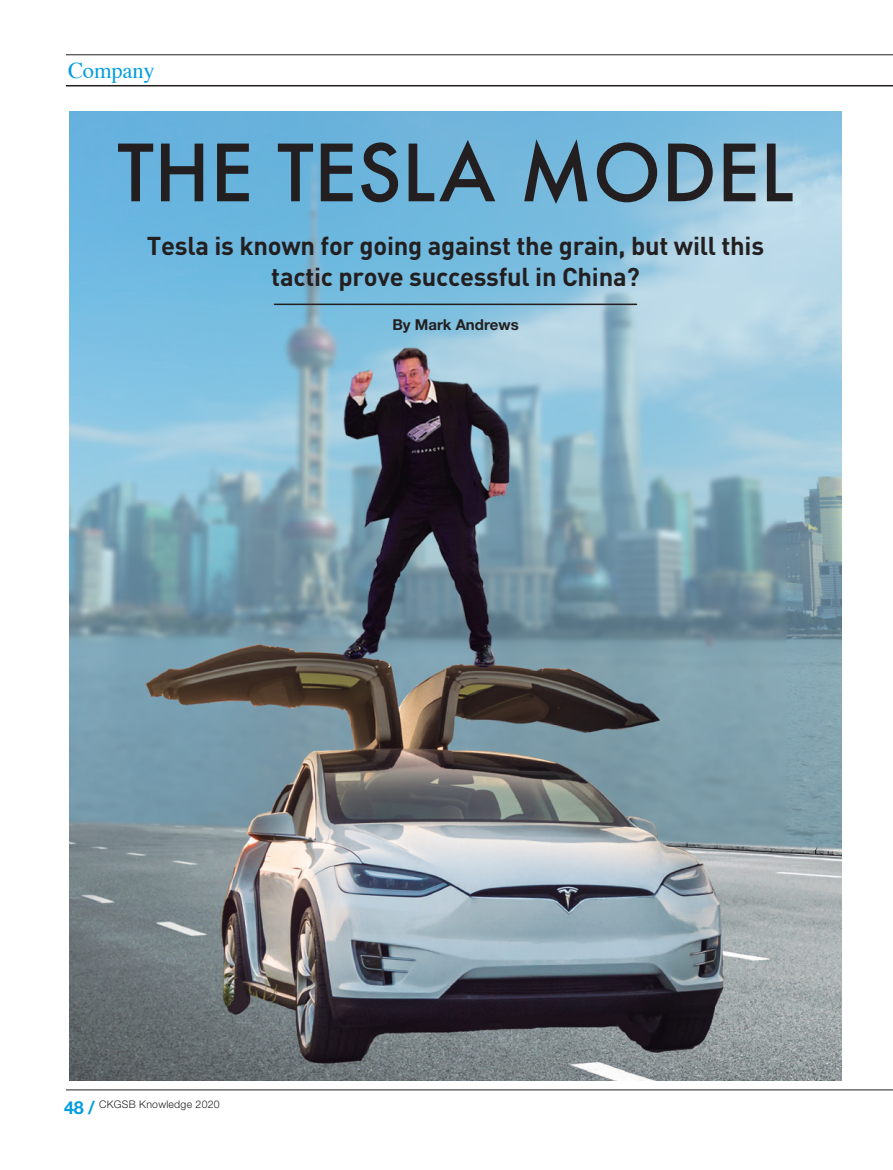
<style>
.page{position:relative;width:893px;height:1170px;background:#fff}
.page>*{position:absolute;margin:0;border:0;box-sizing:border-box;transform-origin:0 0}
.t1{font:500 76.5px "Futura";color:#231f20}
.FirstParagraph{font:700 25.5px/30.6px "DIN Pro";letter-spacing:-.01em;color:#231f20;text-align:center}
.t2{font:22.5px "Times";letter-spacing:-.005em;color:#009ddf}
.FirstParagraph-2{font:700 15px "Helvetica Neue";color:#231f20}
.t3{font:300 10.5px "Helvetica Neue";letter-spacing:.025em;color:#231f20}
.s1{font-weight:700;font-size:18px;color:#009ddf}
</style>
<div class="page">
<img style="left:69px;top:111px;width:773px;height:969px">
<hr style="left:274px;top:303px;width:363px;height:2px;background:#231f20">
<hr style="left:66px;top:54px;width:827px;height:1px;background:#231f20">
<hr style="left:66px;top:85px;width:827px;height:1px;background:#231f20">
<hr style="left:66px;top:1089px;width:827px;height:1px;background:#231f20">
<p class="t2" style="left:68px;top:49px;width:88px">Company</p>
<p class="t1" style="left:117px;top:120px;width:678px">THE TESLA MODEL</p>
<p class="FirstParagraph" style="left:147px;top:228px;width:619px">Tesla is known for going against the grain, but will this tactic prove successful in China?</p>
<p class="FirstParagraph-2" style="left:392px;top:315px;width:128px">By Mark Andrews</p>
<p class="t3" style="left:64px;top:1097px;width:157px"><span class="s1">48 /</span> CKGSB Knowledge 2020</p>
</div>
